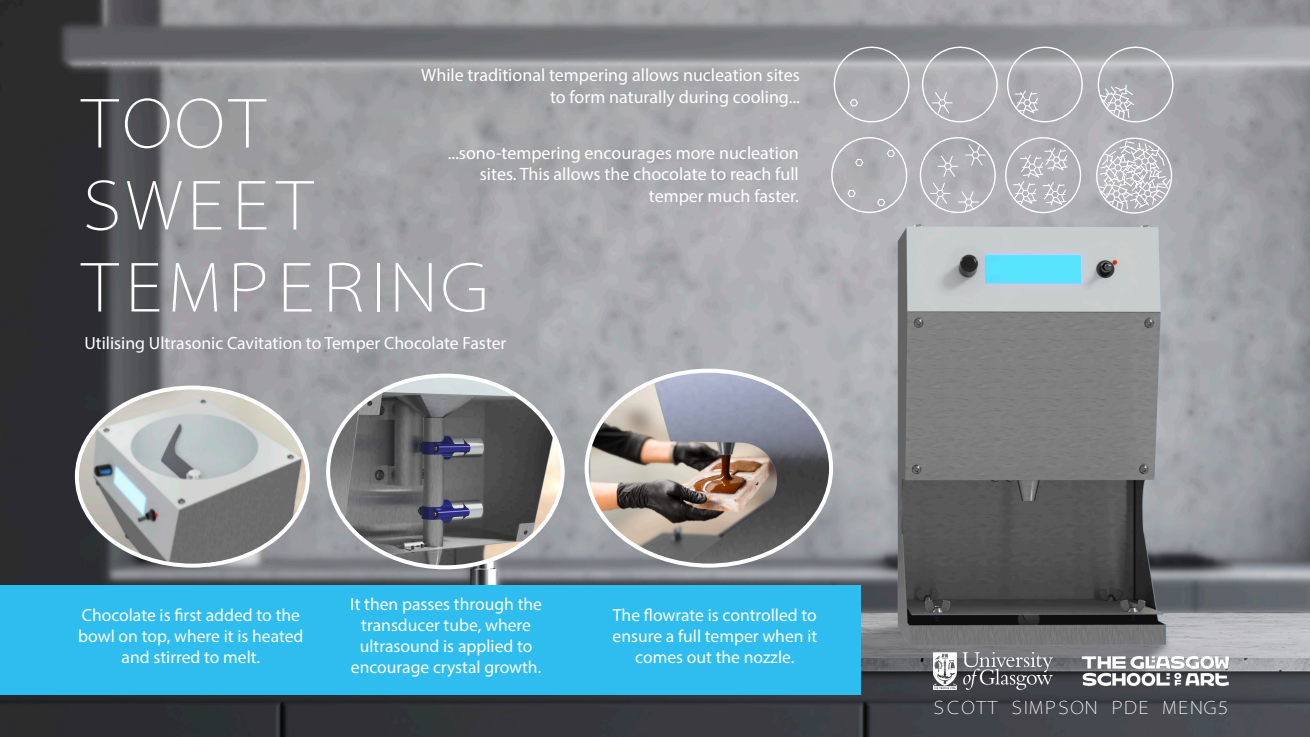
<style>
.page{position:relative;width:1310px;height:737px;background:#fff}
.page>*{position:absolute;margin:0;border:0;box-sizing:border-box;transform-origin:0 0}
.t1{font:68.34px "Myriad CAD";color:#fff}
.t2{font:18.38px "Myriad CAD";color:#fff}
.t3{font:17.94px/21.5px "Myriad Pro";color:#fff;text-align:right}
.t4{font:17.68px "Myriad Pro";color:#fff}
.t5{font:17.59px/21.1px "Myriad Pro";color:#fff;text-align:center}
</style>
<div class="page">
<img style="left:0;top:0;width:1310px;height:737px">
<div style="left:0;top:585px;width:860px;height:109px;background:#2ebdee"></div>
<img style="left:590px;top:371px;width:241px;height:194px">
<img style="left:1079px;top:652px;width:152px;height:37px">
<img style="left:933px;top:653px;width:119px;height:36px">
<svg style="left:847px;top:189px;width:9px;height:9px"></svg>
<div style="left:831px;top:137px;width:76px;height:76px;border:1px solid #fff;border-radius:50%"></div>
<svg style="left:854px;top:158px;width:10px;height:9px"></svg>
<svg style="left:886px;top:149px;width:9px;height:9px"></svg>
<svg style="left:876px;top:198px;width:10px;height:9px"></svg>
<svg style="left:930px;top:143px;width:56px;height:71px;background:#b8b8bc"></svg>
<div style="left:1005px;top:137px;width:76px;height:76px;border:1px solid #fff;border-radius:50%"></div>
<svg style="left:1013px;top:146px;width:56px;height:60px;background:#bebec2"></svg>
<svg style="left:1097px;top:139px;width:74px;height:73px"></svg>
<svg style="left:849px;top:99px;width:9px;height:8px"></svg>
<div style="left:833px;top:47px;width:76px;height:75px;border:1px solid #fff;border-radius:50%"></div>
<div style="left:922px;top:47px;width:75px;height:75px;border:1px solid #fff;border-radius:50%"></div>
<svg style="left:932px;top:91px;width:20px;height:24px"></svg>
<div style="left:1007px;top:47px;width:75px;height:75px;border:1px solid #fff;border-radius:50%"></div>
<svg style="left:1015px;top:89px;width:24px;height:26px"></svg>
<div style="left:1097px;top:47px;width:76px;height:75px;border:1px solid #fff;border-radius:50%"></div>
<svg style="left:1098px;top:85px;width:37px;height:36px"></svg>
<img style="left:328px;top:376px;width:235px;height:189px">
<img style="left:77px;top:387px;width:231px;height:178px">
<div style="left:75px;top:385px;width:235px;height:182px;border:4px solid #fff;border-radius:50%"></div>
<p class="t3" style="left:421px;top:64px;width:380px">While traditional tempering allows nucleation sites to form naturally during cooling...</p>
<p class="t3" style="left:448px;top:142px;width:352px">...sono-tempering encourages more nucleation sites. This allows the chocolate to reach full temper much faster.</p>
<p class="t1" style="left:78px;top:84px;width:192px">TOOT</p>
<p class="t1" style="left:78px;top:166px;width:239px">SWEET</p>
<p class="t1" style="left:78px;top:248px;width:413px">TEMPERING</p>
<p class="t4" style="left:84px;top:332px;width:423px">Utilising Ultrasonic Cavitation to Temper Chocolate Faster</p>
<p class="t5" style="left:78px;top:604px;width:227px">Chocolate is first added to the bowl on top, where it is heated and stirred to melt.</p>
<p class="t5" style="left:350px;top:593px;width:193px">It then passes through the transducer tube, where ultrasound is applied to encourage crystal growth.</p>
<p class="t5" style="left:612px;top:604px;width:206px">The flowrate is controlled to ensure a full temper when it comes out the nozzle.</p>
<p class="t2" style="left:932px;top:696px;width:299px">SCOTT SIMPSON PDE MENG5</p>
</div>
